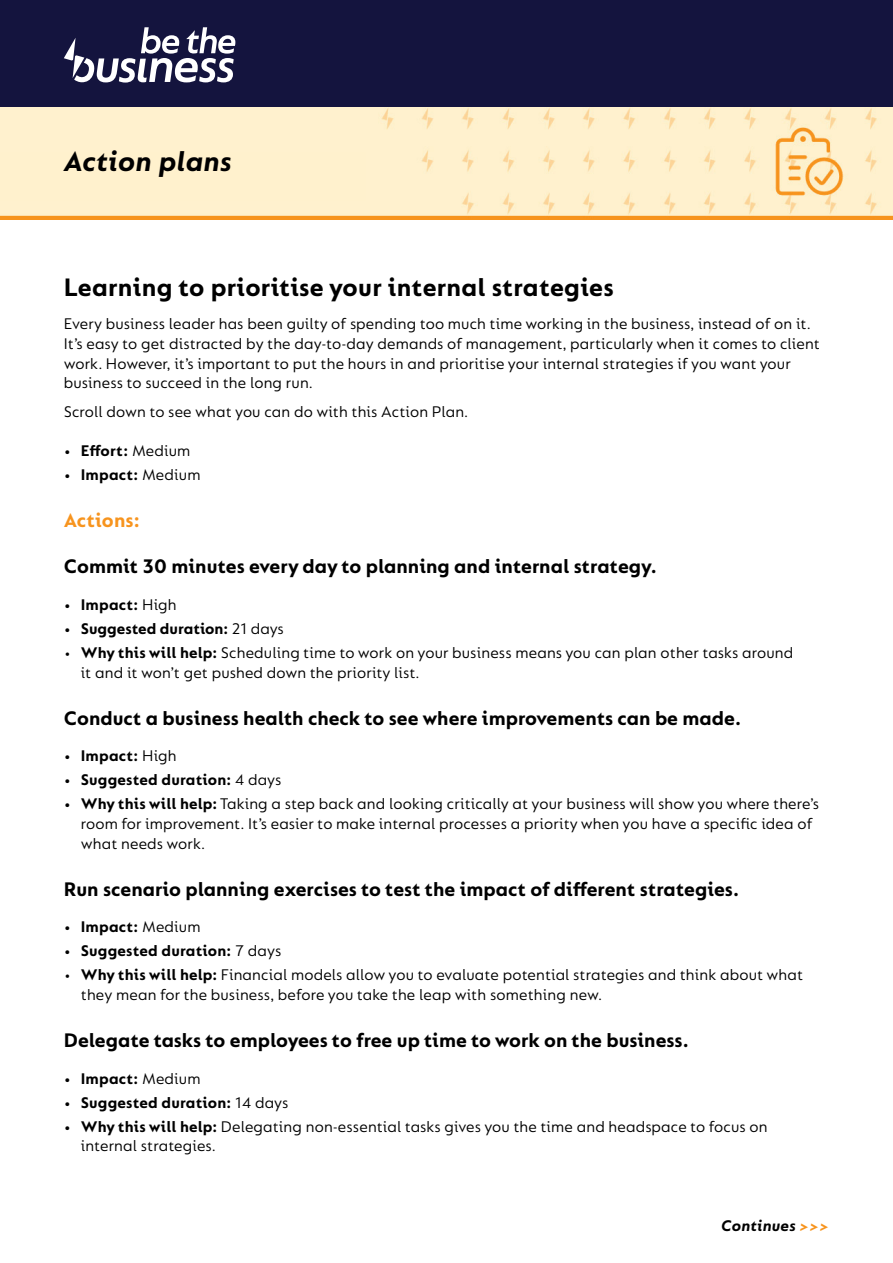
<style>
.page{position:relative;width:893px;height:1263px;background:#fff}
.page>*{position:absolute;margin:0;border:0;box-sizing:border-box;transform-origin:0 0}
.t1{font:italic 700 30px "FS Lucas";letter-spacing:.01em;color:#000}
.t2{font:700 27px "FS Lucas";letter-spacing:.01em;color:#000}
.Subheader{font:700 21px "FS Lucas";color:#000}
.Orange_Sub_header{font:700 21px "FS Lucas";letter-spacing:.005em;color:#f7941e}
.Bullets{font:16.5px/19.8px "FS Lucas";letter-spacing:.01em;color:#000}
.Body_Copy{font:16.5px/19.8px "FS Lucas";letter-spacing:.01em;color:#000}
.Bullets-2{font:700 16.5px "FS Lucas";letter-spacing:.01em;color:#000}
.Body_Copy-2{font:italic 700 16.5px "FS Lucas";letter-spacing:.01em;color:#000}
.s1{font-weight:400}
.s2{font-weight:700}
.s3{color:#f7941e}
</style>
<div class="page">
<div style="left:0;top:0;width:893px;height:108px;background:#14143e"></div>
<img style="left:0;top:107px;width:893px;height:112px">
<div style="left:0;top:152px;width:366px;height:49px;background:#fff1cd"></div>
<svg style="left:64px;top:27px;width:171px;height:56px"></svg>
<p class="t1" style="left:64px;top:144px;width:170px">Action plans</p>
<p class="t2" style="left:64px;top:272px;width:551px">Learning to prioritise your internal strategies</p>
<p class="Body_Copy" style="left:64px;top:313px;width:758px">Every business leader has been guilty of spending too much time working in the business, instead of on it.<br>It’s easy to get distracted by the day-to-day demands of management, particularly when it comes to client work. However, it’s important to put the hours in and prioritise your internal strategies if you want your business to succeed in the long run.</p>
<p class="Body_Copy" style="left:64px;top:401px;width:406px">Scroll down to see what you can do with this Action Plan.</p>
<p class="Bullets-2" style="left:64px;top:441px;width:128px">• Effort: <span class="s1">Medium</span></p>
<p class="Bullets-2" style="left:64px;top:465px;width:138px">• Impact: <span class="s1">Medium</span></p>
<p class="Orange_Sub_header" style="left:64px;top:508px;width:77px">Actions:</p>
<p class="Subheader" style="left:64px;top:554px;width:595px">Commit 30 minutes every day to planning and internal strategy.</p>
<p class="Bullets-2" style="left:64px;top:595px;width:114px">• Impact: <span class="s1">High</span></p>
<p class="Bullets-2" style="left:64px;top:619px;width:221px">• Suggested duration: <span class="s1">21 days</span></p>
<p class="Bullets" style="left:81px;top:643px;width:714px;text-indent:-17px">• <span class="s2">Why this will help:</span> Scheduling time to work on your business means you can plan other tasks around it and it won’t get pushed down the priority list.</p>
<p class="Subheader" style="left:64px;top:706px;width:679px">Conduct a business health check to see where improvements can be made.</p>
<p class="Bullets-2" style="left:64px;top:746px;width:114px">• Impact: <span class="s1">High</span></p>
<p class="Bullets-2" style="left:64px;top:770px;width:219px">• Suggested duration: <span class="s1">4 days</span></p>
<p class="Bullets" style="left:81px;top:794px;width:740px;text-indent:-17px"><span class="s2">• Why this will help:</span> Taking a step back and looking critically at your business will show you where there’s room for improvement. It’s easier to make internal processes a priority when you have a specific idea of what needs work.</p>
<p class="Subheader" style="left:64px;top:876px;width:677px">Run scenario planning exercises to test the impact of different strategies.</p>
<p class="Bullets-2" style="left:64px;top:917px;width:138px">• Impact: <span class="s1">Medium</span></p>
<p class="Bullets-2" style="left:64px;top:941px;width:219px">• Suggested duration: <span class="s1">7 days</span></p>
<p class="Bullets" style="left:81px;top:965px;width:724px;text-indent:-17px">• <span class="s2">Why this will help:</span> Financial models allow you to evaluate potential strategies and think about what they mean for the business, before you take the leap with something new.</p>
<p class="Subheader" style="left:64px;top:1028px;width:626px">Delegate tasks to employees to free up time to work on the business.</p>
<p class="Bullets-2" style="left:64px;top:1069px;width:138px">• Impact: <span class="s1">Medium</span></p>
<p class="Bullets-2" style="left:64px;top:1093px;width:226px">• Suggested duration: <span class="s1">14 days</span></p>
<p class="Bullets" style="left:81px;top:1116px;width:688px;text-indent:-17px"><span class="s2">• Why this will help:</span> Delegating non-essential tasks gives you the time and headspace to focus on internal strategies.</p>
<p class="Body_Copy-2" style="left:721px;top:1216px;width:109px">Continues <span class="s3">&gt;&gt;&gt;</span></p>
</div>
